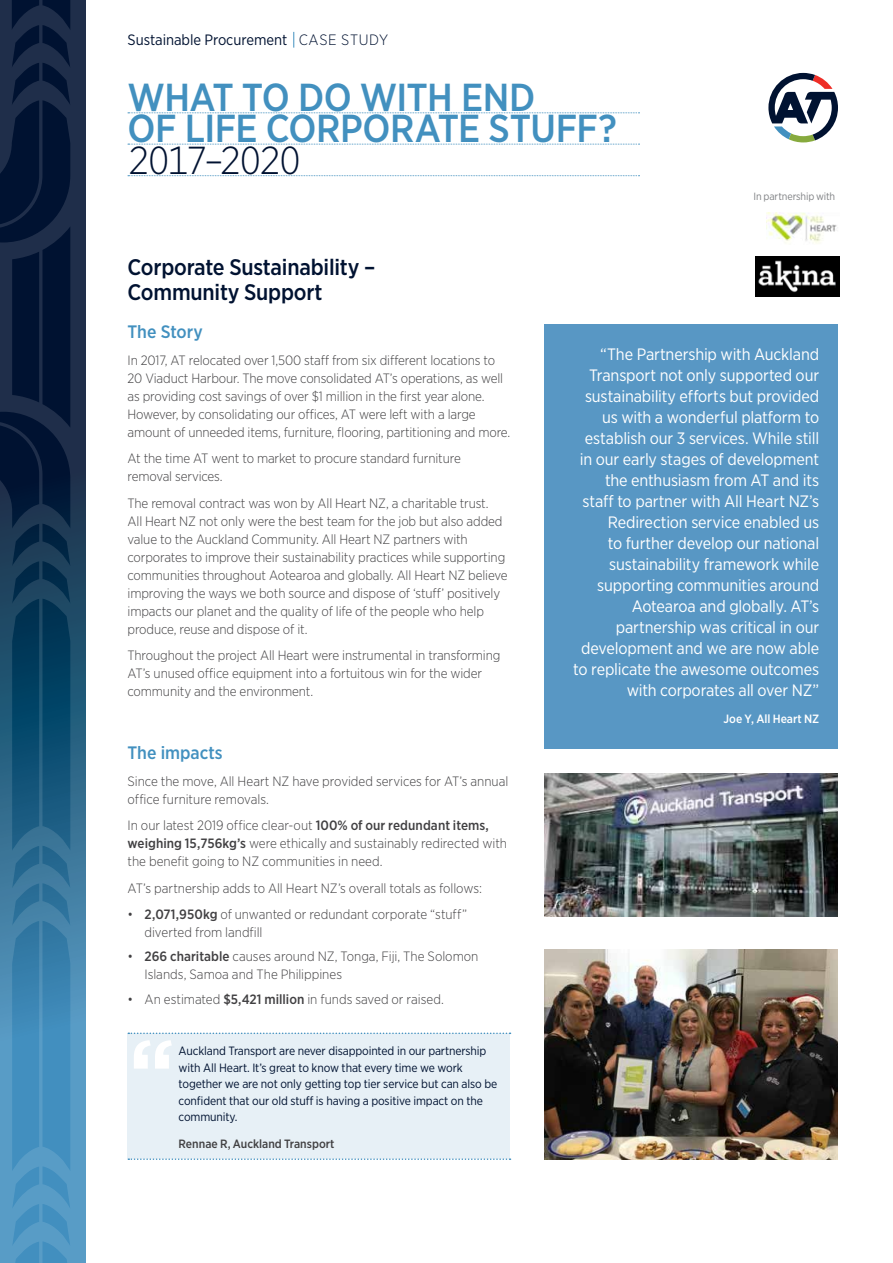
<style>
.page{position:relative;width:893px;height:1263px;background:#fff}
.page>*{position:absolute;margin:0;border:0;box-sizing:border-box;transform-origin:0 0}
.t1{font:500 39px/31.5px "Gotham Narrow";letter-spacing:-.015em;color:#4290bf}
.t2{font:300 39px "Gotham Narrow";letter-spacing:-.025em;color:#001231}
.t3{font:500 22.5px/25.5px "Gotham Narrow";letter-spacing:-.01em;color:#001231}
.t4{font:500 18px "Gotham Narrow";color:#4290bf}
.t5{font:16.5px/21px "Gotham Narrow";letter-spacing:-.01em;color:#fff;text-align:right}
.t6{font:15px "Gotham Narrow";letter-spacing:-.005em;color:#001231}
.t7{font:300 13.5px/18px "Gotham Narrow";letter-spacing:-.01em;color:#414042}
.t8{font:12px/16.5px "Gotham Narrow";letter-spacing:-.01em;color:#001231}
.t9{font:500 12px "Gotham Narrow";color:#414042}
.t10{font:500 12px "Gotham Narrow";color:#fff}
.t11{font:10.5px "Gotham Narrow";letter-spacing:-.01em;color:#808285}
.s1{font-weight:300}
.s2{font-weight:500}
</style>
<div class="page">
<div style="left:128px;top:1033px;width:382px;height:126px;background:#e7f0f6"></div>
<svg style="left:134px;top:1040px;width:38px;height:29px"></svg>
<div style="left:544px;top:324px;width:294px;height:424px;background:#5897c4"></div>
<svg style="left:768px;top:73px;width:70px;height:69px"></svg>
<svg style="left:293px;top:32px;width:1px;height:16px"></svg>
<svg style="left:128px;top:112px;width:511px;height:1px"></svg>
<svg style="left:128px;top:175px;width:511px;height:1px"></svg>
<svg style="left:128px;top:144px;width:511px;height:1px"></svg>
<img style="left:767px;top:212px;width:70px;height:32px">
<img style="left:755px;top:256px;width:85px;height:40px">
<img style="left:544px;top:949px;width:294px;height:210px">
<img style="left:544px;top:774px;width:294px;height:143px">
<svg style="left:128px;top:1032px;width:382px;height:2px"></svg>
<svg style="left:128px;top:1158px;width:382px;height:2px"></svg>
<svg style="left:0;top:0;width:85px;height:1263px;background:#224e70"></svg>
<p class="t6" style="left:128px;top:30px;width:262px">Sustainable Procurement <span class="s1">CASE STUDY</span></p>
<h1 class="t1" style="left:128px;top:81px;width:491px">WHAT TO DO WITH END<br>OF LIFE CORPORATE STUFF?</h1>
<h1 class="t2" style="left:129px;top:136px;width:173px">2017–2020</h1>
<p class="t11" style="left:753px;top:190px;width:83px">In partnership with</p>
<h2 class="t3" style="left:128px;top:254px;width:249px">Corporate Sustainability –<br>Community Support</h2>
<h3 class="t4" style="left:128px;top:321px;width:77px">The Story</h3>
<p class="t7" style="left:128px;top:351px;width:384px">In 2017, AT relocated over 1,500 staff from six different locations to 20 Viaduct Harbour. The move consolidated AT’s operations, as well as providing cost savings of over $1 million in the first year alone.<br>However, by consolidating our offices, AT were left with a large amount of unneeded items, furniture, flooring, partitioning and more.</p>
<p class="t7" style="left:128px;top:449px;width:335px">At the time AT went to market to procure standard furniture removal services.</p>
<p class="t7" style="left:128px;top:494px;width:381px">The removal contract was won by All Heart NZ, a charitable trust.<br>All Heart NZ not only were the best team for the job but also added value to the Auckland Community. All Heart NZ partners with corporates to improve their sustainability practices while supporting communities throughout Aotearoa and globally. All Heart NZ believe improving the ways we both source and dispose of ‘stuff’ positively impacts our planet and the quality of life of the people who help produce, reuse and dispose of it.</p>
<p class="t7" style="left:128px;top:646px;width:374px">Throughout the project All Heart were instrumental in transforming<br>AT’s unused office equipment into a fortuitous win for the wider community and the environment.</p>
<h3 class="t4" style="left:128px;top:741px;width:97px">The impacts</h3>
<p class="t7" style="left:128px;top:771px;width:382px">Since the move, All Heart NZ have provided services for AT’s annual office furniture removals.</p>
<p class="t7" style="left:128px;top:816px;width:381px">In our latest 2019 office clear-out <span class="s2">100% of our redundant items, weighing 15,756kg’s</span> were ethically and sustainably redirected with the benefit going to NZ communities in need.</p>
<p class="t7" style="left:128px;top:878px;width:356px">AT’s partnership adds to All Heart NZ’s overall totals as follows:</p>
<p class="t7" style="left:145px;top:905px;width:324px;text-indent:-17px">• <span class="s2">2,071,950kg</span> of unwanted or redundant corporate “stuff” diverted from landfill</p>
<p class="t7" style="left:145px;top:947px;width:335px;text-indent:-17px">• <span class="s2">266 charitable</span> causes around NZ, Tonga, Fiji, The Solomon<br>Islands, Samoa and The Philippines</p>
<p class="t7" style="left:128px;top:990px;width:318px">• An estimated <span class="s2">$5,421 million</span> in funds saved or raised.</p>
<p class="t8" style="left:179px;top:1042px;width:320px">Auckland Transport are never disappointed in our partnership with All Heart. It’s great to know that every time we work together we are not only getting top tier service but can also be confident that our old stuff is having a positive impact on the community.</p>
<p class="t9" style="left:179px;top:1136px;width:157px">Rennae R, Auckland Transport</p>
<p class="t5" style="left:573px;top:344px;width:247px">“The Partnership with Auckland<br>Transport not only supported our sustainability efforts but provided us with a wonderful platform to establish our 3 services. While still in our early stages of development the enthusiasm from AT and its staff to partner with All Heart NZ’s<br>Redirection service enabled us<br>to further develop our national sustainability framework while supporting communities around<br>Aotearoa and globally. AT’s partnership was critical in our development and we are now able to replicate the awesome outcomes with corporates all over NZ”</p>
<p class="t10" style="left:723px;top:711px;width:97px">Joe Y, All Heart NZ</p>
</div>
